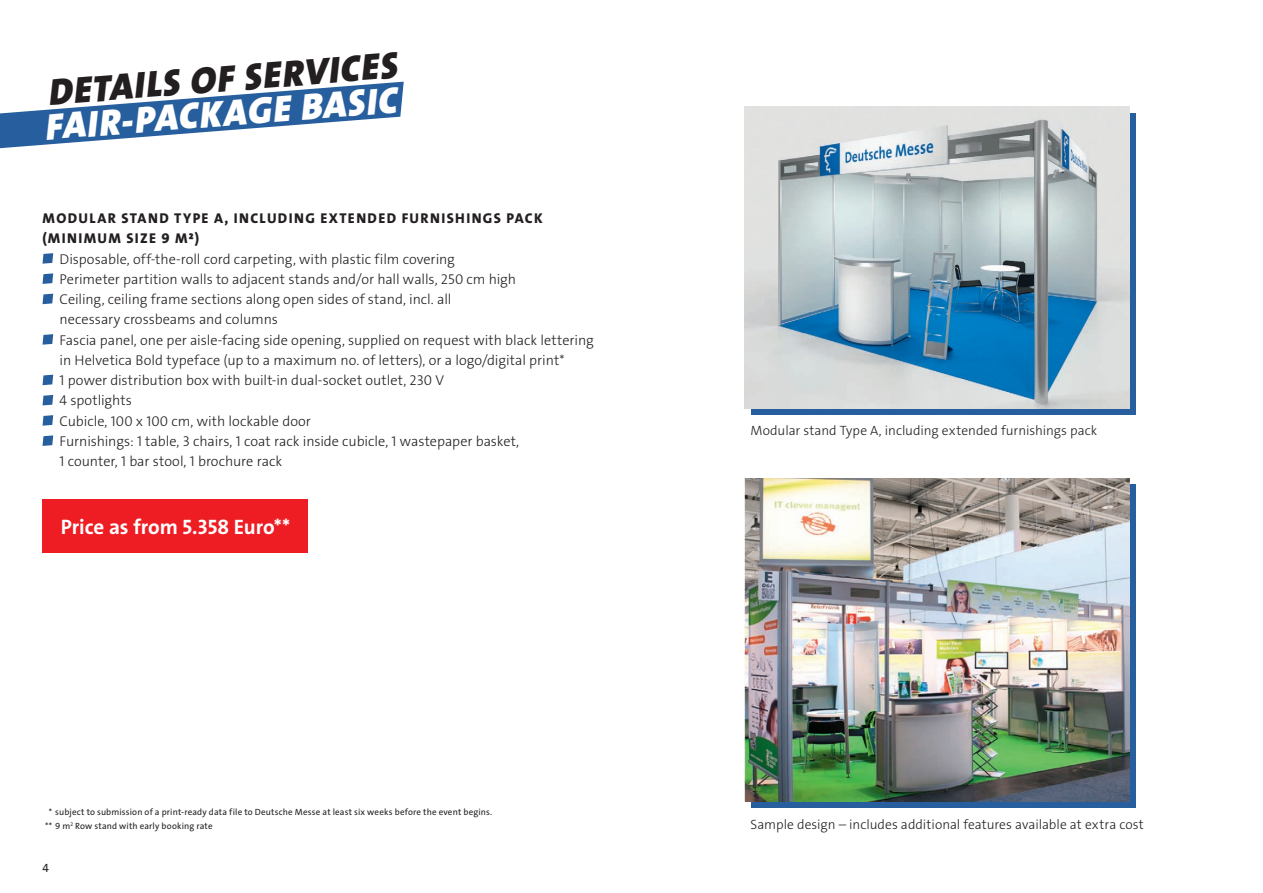
<style>
.page{position:relative;width:1263px;height:893px;background:#fff}
.page>*{position:absolute;margin:0;border:0;box-sizing:border-box;transform-origin:0 0}
.t1{font:37.5px "The Sans LP9 Black IT";color:#231f20}
.t2{font:37.5px "The Sans LP9 Black IT";color:#fff}
.t3{font:21px "The Sans LP7 Bld";letter-spacing:-.005em;color:#fff}
.t4{font:14.25px/20.2px "The Sans LP3 Lig";color:#231f20}
.t5{font:14.25px/20.2px "The Sans LP8 Ex Bld";letter-spacing:.1em;color:#231f20}
.t6{font:13.5px "The Sans LP3 Lig";color:#231f20}
.t7{font:12px "The Sans LP5 Plain";color:#231f20}
.t8{font:9px/14.1px "The Sans LP5 Plain";letter-spacing:.02em;color:#231f20}
</style>
<div class="page">
<div style="left:751px;top:485px;width:385px;height:323px;background:#275f9e"></div>
<svg style="left:43px;top:253px;width:10px;height:11px"></svg>
<svg style="left:43px;top:273px;width:10px;height:11px"></svg>
<svg style="left:43px;top:294px;width:10px;height:10px"></svg>
<svg style="left:43px;top:334px;width:10px;height:11px"></svg>
<svg style="left:43px;top:375px;width:10px;height:10px"></svg>
<svg style="left:43px;top:395px;width:10px;height:10px"></svg>
<svg style="left:43px;top:415px;width:10px;height:11px"></svg>
<svg style="left:43px;top:435px;width:10px;height:11px"></svg>
<img style="left:745px;top:478px;width:385px;height:324px">
<div style="left:751px;top:113px;width:385px;height:302px;background:#275f9e"></div>
<img style="left:745px;top:106px;width:385px;height:302px">
<svg style="left:0;top:82px;width:404px;height:66px"></svg>
<div style="left:43px;top:500px;width:265px;height:53px;background:#ee1d23"></div>
<h1 class="t1" style="left:47px;top:69px;width:352px;rotate:-5deg">DETAILS OF SERVICES</h1>
<h1 class="t2" style="left:43px;top:104px;width:355px;rotate:-5deg">FAIR-PACKAGE BASIC</h1>
<p class="t5" style="left:43px;top:208px;width:502px">MODULAR STAND TYPE A, INCLUDING EXTENDED FURNISHINGS PACK (MINIMUM SIZE 9 M²)</p>
<p class="t4" style="left:60px;top:249px;width:536px">Disposable, off-the-roll cord carpeting, with plastic film covering<br>Perimeter partition walls to adjacent stands and/or hall walls, 250 cm high<br>Ceiling, ceiling frame sections along open sides of stand, incl. all<br>necessary crossbeams and columns<br>Fascia panel, one per aisle-facing side opening, supplied on request with black lettering in Helvetica Bold typeface (up to a maximum no. of letters), or a logo/digital print*<br>1 power distribution box with built-in dual-socket outlet, 230 V<br>4 spotlights<br>Cubicle, 100 x 100 cm, with lockable door<br>Furnishings: 1 table, 3 chairs, 1 coat rack inside cubicle, 1 wastepaper basket,<br>1 counter, 1 bar stool, 1 brochure rack</p>
<h2 class="t3" style="left:61px;top:513px;width:231px">Price as from 5.358 Euro**</h2>
<p class="t8" style="left:45px;top:805px;width:449px;text-indent:4px">* subject to submission of a print-ready data file to Deutsche Messe at least six weeks before the event begins. ** 9 m<sup>2</sup> Row stand with early booking rate</p>
<p class="t7" style="left:43px;top:860px;width:8px">4</p>
<p class="t6" style="left:750px;top:422px;width:348px">Modular stand Type A, including extended furnishings pack</p>
<p class="t6" style="left:750px;top:815px;width:395px">Sample design – includes additional features available at extra cost</p>
</div>
